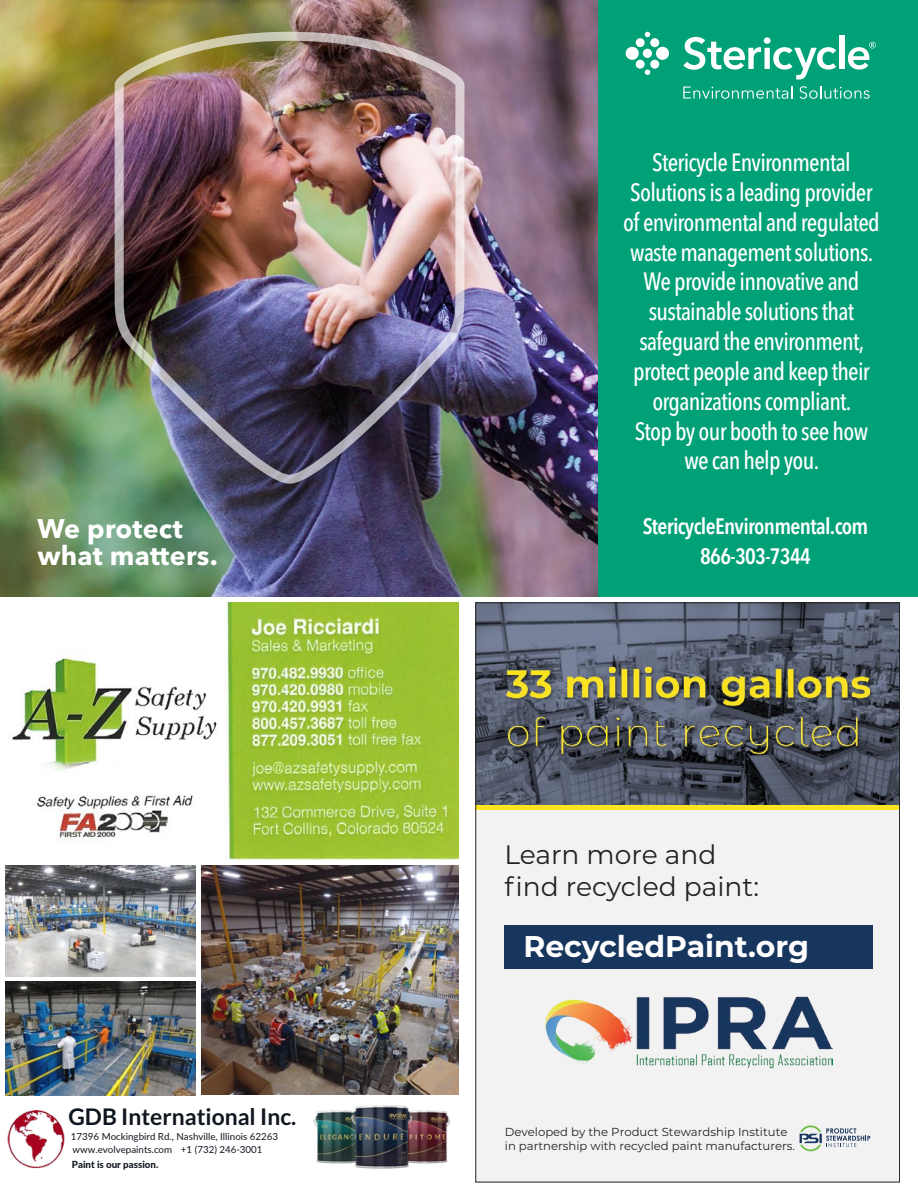
<style>
.page{position:relative;width:918px;height:1188px;background:#fff}
.page>*{position:absolute;margin:0;border:0;box-sizing:border-box;transform-origin:0 0}
.t1{font:700 29.85px "Montserrat";color:#fff}
.t2{font:700 26.7px/26.7px "Avenir Next LT Pro";letter-spacing:.01em;color:#fff}
.t3{font:26.55px/32px "Montserrat";color:#222}
.t4{font:500 condensed 24.9px/29.8px "Avenir Next LT Pro";letter-spacing:-.03em;color:#fff;text-align:center}
.t5{font:700 22.8px "Lato";color:#10161f}
.t6{font:600 condensed 22.2px/30.2px "Avenir Next LT Pro";letter-spacing:-.03em;color:#fff;text-align:center}
.t7{font:11.7px/14px "Montserrat";color:#222}
.t8{font:9.75px "Lato";color:#10161f}
.t9{font:800 9.75px "Lato";color:#10161f}
</style>
<div class="page">
<img style="left:0;top:0;width:598px;height:597px">
<div style="left:598px;top:0;width:320px;height:597px;background:#00a176"></div>
<img style="left:115px;top:32px;width:349px;height:452px">
<svg style="left:683px;top:37px;width:153px;height:43px"></svg>
<div style="left:840px;top:36px;width:5px;height:33px;background:#fff"></div>
<svg style="left:848px;top:42px;width:28px;height:28px"></svg>
<div style="left:656px;top:47px;width:13px;height:13px;background:#fff;border-radius:50%"></div>
<div style="left:626px;top:47px;width:13px;height:13px;background:#fff;border-radius:50%"></div>
<div style="left:636px;top:38px;width:9px;height:9px;background:#fff;border-radius:50%"></div>
<div style="left:650px;top:38px;width:9px;height:9px;background:#fff;border-radius:50%"></div>
<div style="left:636px;top:60px;width:9px;height:9px;background:#fff;border-radius:50%"></div>
<div style="left:643px;top:49px;width:9px;height:9px;background:#fff;border-radius:50%"></div>
<svg style="left:645px;top:32px;width:5px;height:5px"></svg>
<svg style="left:645px;top:70px;width:5px;height:5px"></svg>
<div style="left:650px;top:60px;width:9px;height:9px;background:#fff;border-radius:50%"></div>
<svg style="left:683px;top:86px;width:110px;height:13px"></svg>
<svg style="left:799px;top:86px;width:71px;height:13px"></svg>
<svg style="left:94px;top:584px;width:20px;height:13px"></svg>
<img style="left:477px;top:604px;width:421px;height:201px">
<img style="left:480px;top:645px;width:418px;height:138px">
<div style="left:475px;top:808px;width:425px;height:375px;background:#f2f2f3"></div>
<div style="left:475px;top:805px;width:425px;height:5px;background:#fce422"></div>
<div style="left:505px;top:925px;width:368px;height:44px;background:#17365e"></div>
<img style="left:545px;top:996px;width:288px;height:73px">
<svg style="left:800px;top:1125px;width:70px;height:26px"></svg>
<img style="left:7px;top:1110px;width:58px;height:59px">
<img style="left:202px;top:866px;width:257px;height:229px">
<img style="left:297px;top:1092px;width:162px;height:72px">
<img style="left:331px;top:1084px;width:104px;height:85px">
<img style="left:5px;top:866px;width:191px;height:110px">
<img style="left:5px;top:982px;width:191px;height:113px">
<img style="left:10px;top:603px;width:449px;height:258px">
<p class="t4" style="left:623px;top:147px;width:258px">Stericycle Environmental<br>Solutions is a leading provider of environmental and regulated waste management solutions.<br>We provide innovative and sustainable solutions that safeguard the environment, protect people and keep their organizations compliant.<br>Stop by our booth to see how we can help you.</p>
<p class="t2" style="left:37px;top:515px;width:182px">We protect what matters.</p>
<p class="t6" style="left:643px;top:511px;width:227px">StericycleEnvironmental.com<br>866-303-7344</p>
<p class="t3" style="left:504px;top:838px;width:256px">Learn more and find recycled paint:</p>
<p class="t5" style="left:68px;top:1104px;width:229px">GDB International Inc.</p>
<p class="t9" style="left:72px;top:1157px;width:88px">Paint is our passion.</p>
<p class="t8" style="left:71px;top:1129px;width:209px">17396 Mockingbird Rd., Nashville, Illinois 62263</p>
<p class="t8" style="left:73px;top:1143px;width:192px">www.evolvepaints.com +1 (732) 246-3001</p>
<p class="t1" style="left:523px;top:925px;width:287px">RecycledPaint.org</p>
<p class="t7" style="left:505px;top:1124px;width:292px">Developed by the Product Stewardship Institute in partnership with recycled paint manufacturers.</p>
</div>
